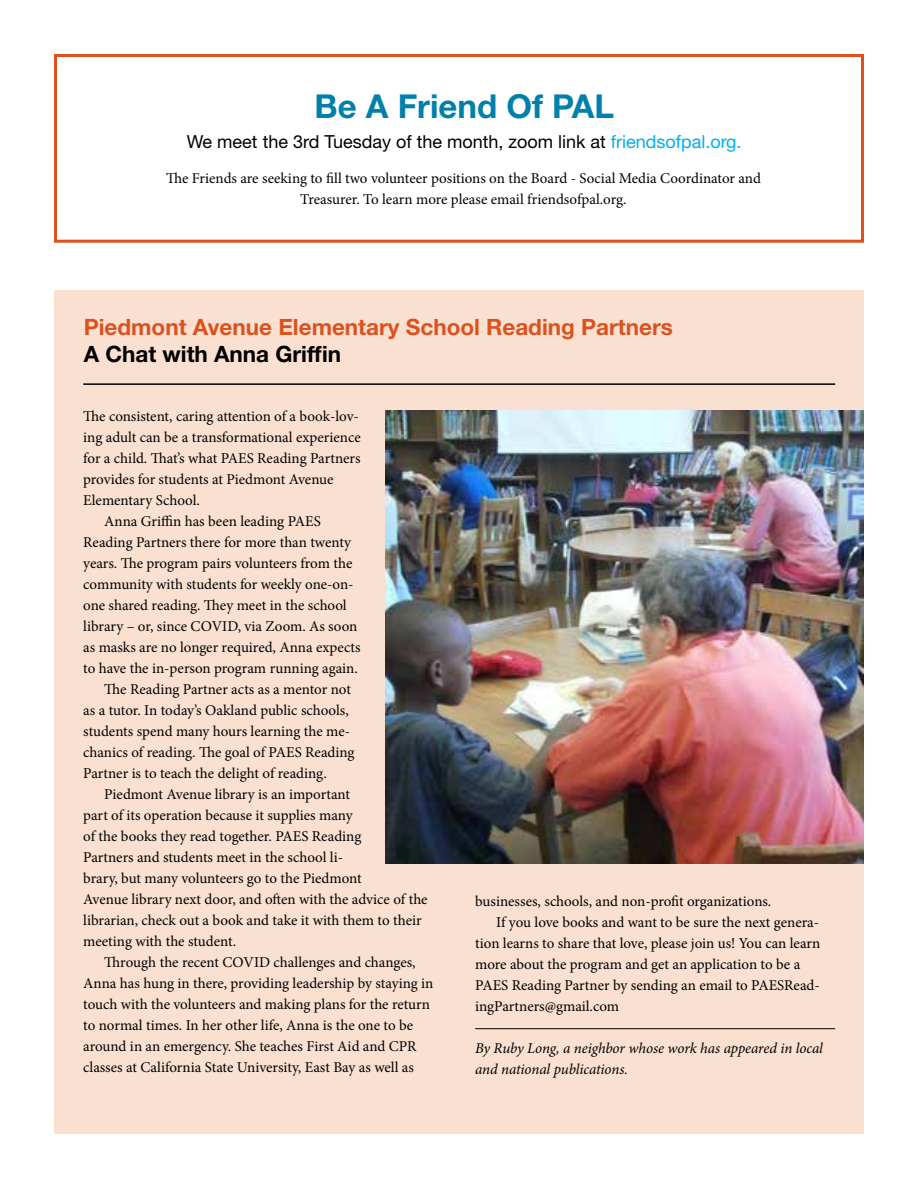
<style>
.page{position:relative;width:918px;height:1188px;background:#fff}
.page>*{position:absolute;margin:0;border:0;box-sizing:border-box;transform-origin:0 0}
.t1{font:700 33px "Helvetica Neue LT Std";color:#0080aa}
.t2{font:700 22.5px "Helvetica Neue LT Std";color:#db521f}
.t3{font:700 22.5px "Helvetica Neue LT Std";color:#000}
.t4{font:18px "Helvetica Neue LT Std";color:#000}
.t5{font:15px/21px "Minion Pro";letter-spacing:-.005em;color:#000;text-align:center}
.t6{font:italic 15px/21px "Minion Pro";letter-spacing:-.01em;color:#000}
.s1{color:#00aeef}
</style>
<div class="page">
<div style="left:54px;top:54px;width:810px;height:189px;border:3px solid #db521f"></div>
<div style="left:54px;top:291px;width:810px;height:843px;background:#f9e0d0"></div>
<hr style="left:83px;top:383px;width:752px;height:2px;background:#000">
<img style="left:386px;top:410px;width:478px;height:454px">
<hr style="left:475px;top:1028px;width:360px;height:1px;background:#000">
<h1 class="t1" style="left:315px;top:86px;width:301px">Be A Friend Of PAL</h1>
<p class="t4" style="left:187px;top:131px;width:556px">We meet the 3rd Tuesday of the month, zoom link at <span class="s1">friendsofpal.org.</span></p>
<p class="t5" style="left:166px;top:168px;width:596px">The Friends are seeking to fill two volunteer positions on the Board - Social Media Coordinator and<br>Treasurer. To learn more please email friendsofpal.org.</p>
<h2 class="t2" style="left:84px;top:313px;width:591px">Piedmont Avenue Elementary School Reading Partners</h2>
<h2 class="t3" style="left:84px;top:340px;width:259px">A Chat with Anna Griffin</h2>
<p class="t5" style="left:83px;top:406px;width:277px">The consistent, caring attention of a book-lov-</p>
<p class="t5" style="left:83px;top:427px;width:279px">ing adult can be a transformational experience</p>
<p class="t5" style="left:83px;top:448px;width:279px">for a child. That’s what PAES Reading Partners</p>
<p class="t5" style="left:83px;top:469px;width:252px">provides for students at Piedmont Avenue</p>
<p class="t5" style="left:83px;top:490px;width:118px">Elementary School.</p>
<p class="t5" style="left:104px;top:511px;width:218px">Anna Griffin has been leading PAES</p>
<p class="t5" style="left:83px;top:532px;width:269px">Reading Partners there for more than twenty</p>
<p class="t5" style="left:83px;top:553px;width:271px">years. The program pairs volunteers from the</p>
<p class="t5" style="left:83px;top:574px;width:272px">community with students for weekly one-on-</p>
<p class="t5" style="left:83px;top:595px;width:265px">one shared reading. They meet in the school</p>
<p class="t5" style="left:83px;top:616px;width:276px">library – or, since COVID, via Zoom. As soon</p>
<p class="t5" style="left:83px;top:637px;width:279px">as masks are no longer required, Anna expects</p>
<p class="t5" style="left:83px;top:658px;width:276px">to have the in-person program running again.</p>
<p class="t5" style="left:104px;top:679px;width:248px">The Reading Partner acts as a mentor not</p>
<p class="t5" style="left:83px;top:700px;width:267px">as a tutor. In today’s Oakland public schools,</p>
<p class="t5" style="left:83px;top:721px;width:268px">students spend many hours learning the me-</p>
<p class="t5" style="left:83px;top:742px;width:273px">chanics of reading. The goal of PAES Reading</p>
<p class="t5" style="left:83px;top:763px;width:245px">Partner is to teach the delight of reading.</p>
<p class="t5" style="left:104px;top:784px;width:247px">Piedmont Avenue library is an important</p>
<p class="t5" style="left:83px;top:805px;width:271px">part of its operation because it supplies many</p>
<p class="t5" style="left:83px;top:826px;width:280px">of the books they read together. PAES Reading</p>
<p class="t5" style="left:83px;top:847px;width:261px">Partners and students meet in the school li-</p>
<p class="t5" style="left:83px;top:868px;width:280px">brary, but many volunteers go to the Piedmont</p>
<p class="t5" style="left:83px;top:889px;width:346px">Avenue library next door, and often with the advice of the</p>
<p class="t5" style="left:83px;top:910px;width:340px">librarian, check out a book and take it with them to their</p>
<p class="t5" style="left:83px;top:931px;width:154px">meeting with the student.</p>
<p class="t5" style="left:104px;top:952px;width:313px">Through the recent COVID challenges and changes,</p>
<p class="t5" style="left:83px;top:973px;width:352px">Anna has hung in there, providing leadership by staying in</p>
<p class="t5" style="left:83px;top:994px;width:348px">touch with the volunteers and making plans for the return</p>
<p class="t5" style="left:83px;top:1015px;width:331px">to normal times. In her other life, Anna is the one to be</p>
<p class="t5" style="left:83px;top:1036px;width:335px">around in an emergency. She teaches First Aid and CPR</p>
<p class="t5" style="left:83px;top:1057px;width:332px">classes at California State University, East Bay as well as</p>
<p class="t5" style="left:475px;top:891px;width:298px">businesses, schools, and non-profit organizations.</p>
<p class="t5" style="left:496px;top:912px;width:325px">If you love books and want to be sure the next genera-</p>
<p class="t5" style="left:475px;top:933px;width:347px">tion learns to share that love, please join us! You can learn</p>
<p class="t5" style="left:475px;top:954px;width:327px">more about the program and get an application to be a</p>
<p class="t5" style="left:475px;top:975px;width:346px">PAES Reading Partner by sending an email to PAESRead-</p>
<p class="t5" style="left:475px;top:996px;width:145px">ingPartners@gmail.com</p>
<p class="t6" style="left:475px;top:1037px;width:349px">By Ruby Long, a neighbor whose work has appeared in local and national publications.</p>
</div>
